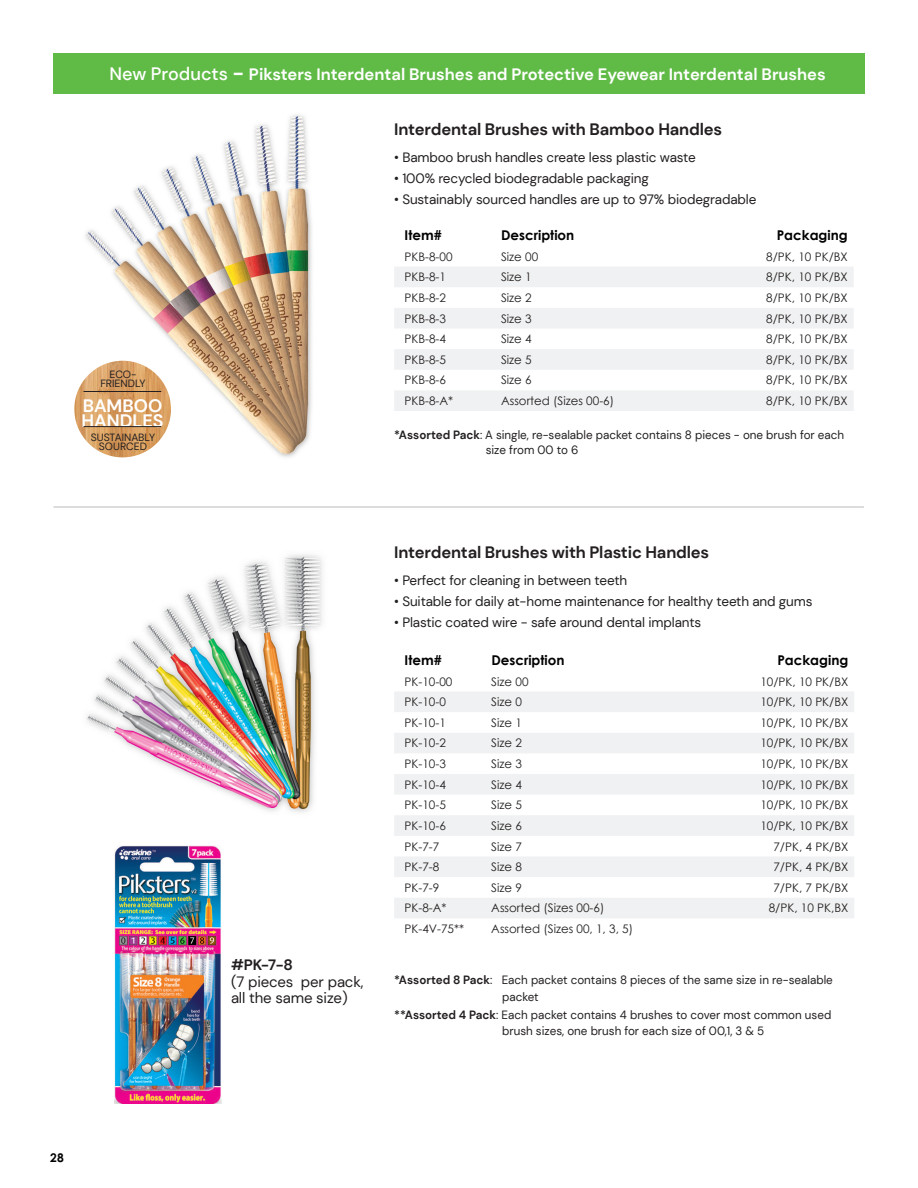
<style>
.page{position:relative;width:918px;height:1188px;background:#fff}
.page>*{position:absolute;margin:0;border:0;box-sizing:border-box;transform-origin:0 0}
.t1{font:700 18px/14.4px "DM Sans";color:#fff}
.t2{font:700 16.5px "DM Sans";color:#fff}
.t3{font:700 16.5px "DM Sans";letter-spacing:-.01em;color:#231f20}
.t4{font:15px/16.5px "DM Sans";letter-spacing:-.01em;color:#231f20}
.t5{font:700 15px "DM Sans";color:#231f20}
.t6{font:13.5px "DM Sans";letter-spacing:-.01em;color:#231f20}
.Skus_Table_Top{font:700 13.5px "Century Gothic";color:#000}
.t7{font:12px/16.5px "DM Sans";color:#231f20}
.t8{font:700 12px "Century Gothic Std";color:#000}
.Skus_Table{font:11.85px "Century Gothic";color:#231f20}
.t9{font:10.5px "DM Sans";color:#231f20}
.s1{font-weight:500;font-size:18px}
.s2{font-size:21px}
.s3{font-weight:700}
</style>
<div class="page">
<img style="left:74px;top:114px;width:238px;height:344px">
<img style="left:86px;top:554px;width:236px;height:258px">
<div style="left:53px;top:53px;width:812px;height:41px;background:#60bb46"></div>
<hr style="left:53px;top:506px;width:811px;height:2px;background:#d9dadc">
<img style="left:114px;top:845px;width:108px;height:259px">
<img style="left:74px;top:361px;width:97px;height:96px;border-radius:48px">
<hr style="left:84px;top:391px;width:77px;height:1px;background:#231f20">
<hr style="left:84px;top:426px;width:77px;height:1px;background:#231f20">
<svg style="left:394px;top:267px;width:459px;height:144px;fill:#f0f1f2"></svg>
<svg style="left:394px;top:692px;width:460px;height:226px;fill:#f0f1f2"></svg>
<p class="t2" style="left:110px;top:64px;width:718px"><span class="s1">New Products</span> <span class="s2">-</span> Piksters Interdental Brushes and Protective Eyewear Interdental Brushes</p>
<p class="t3" style="left:394px;top:119px;width:329px">Interdental Brushes with Bamboo Handles</p>
<p class="t6" style="left:394px;top:149px;width:303px">• Bamboo brush handles create less plastic waste</p>
<p class="t6" style="left:394px;top:170px;width:256px">• 100% recycled biodegradable packaging</p>
<p class="t6" style="left:394px;top:191px;width:364px">• Sustainably sourced handles are up to 97% biodegradable</p>
<p class="t9" style="left:109px;top:368px;width:29px">ECO-</p>
<p class="t9" style="left:100px;top:377px;width:47px">FRIENDLY</p>
<p class="t1" style="left:81px;top:399px;width:84px">BAMBOO<br>HANDLES</p>
<p class="t9" style="left:91px;top:431px;width:66px">SUSTAINABLY</p>
<p class="t9" style="left:99px;top:440px;width:50px">SOURCED</p>
<p class="Skus_Table_Top" style="left:405px;top:225px;width:39px">Item#</p>
<p class="Skus_Table_Top" style="left:501px;top:225px;width:75px">Description</p>
<p class="Skus_Table_Top" style="left:777px;top:225px;width:73px">Packaging</p>
<p class="Skus_Table" style="left:405px;top:248px;width:50px">PKB-8-00</p>
<p class="Skus_Table" style="left:501px;top:248px;width:39px">Size 00</p>
<p class="Skus_Table" style="left:766px;top:248px;width:83px">8/PK, 10 PK/BX</p>
<p class="Skus_Table" style="left:405px;top:269px;width:43px">PKB-8-1</p>
<p class="Skus_Table" style="left:501px;top:269px;width:32px">Size 1</p>
<p class="Skus_Table" style="left:766px;top:269px;width:83px">8/PK, 10 PK/BX</p>
<p class="Skus_Table" style="left:405px;top:289px;width:43px">PKB-8-2</p>
<p class="Skus_Table" style="left:501px;top:289px;width:32px">Size 2</p>
<p class="Skus_Table" style="left:766px;top:289px;width:83px">8/PK, 10 PK/BX</p>
<p class="Skus_Table" style="left:405px;top:310px;width:43px">PKB-8-3</p>
<p class="Skus_Table" style="left:501px;top:310px;width:32px">Size 3</p>
<p class="Skus_Table" style="left:766px;top:310px;width:83px">8/PK, 10 PK/BX</p>
<p class="Skus_Table" style="left:405px;top:331px;width:43px">PKB-8-4</p>
<p class="Skus_Table" style="left:501px;top:331px;width:32px">Size 4</p>
<p class="Skus_Table" style="left:766px;top:331px;width:83px">8/PK, 10 PK/BX</p>
<p class="Skus_Table" style="left:405px;top:351px;width:43px">PKB-8-5</p>
<p class="Skus_Table" style="left:501px;top:351px;width:32px">Size 5</p>
<p class="Skus_Table" style="left:766px;top:351px;width:83px">8/PK, 10 PK/BX</p>
<p class="Skus_Table" style="left:405px;top:372px;width:43px">PKB-8-6</p>
<p class="Skus_Table" style="left:501px;top:372px;width:32px">Size 6</p>
<p class="Skus_Table" style="left:766px;top:372px;width:83px">8/PK, 10 PK/BX</p>
<p class="Skus_Table" style="left:405px;top:393px;width:50px">PKB-8-A*</p>
<p class="Skus_Table" style="left:501px;top:393px;width:115px">Assorted (Sizes 00-6)</p>
<p class="Skus_Table" style="left:766px;top:393px;width:83px">8/PK, 10 PK/BX</p>
<p class="t7" style="left:486px;top:428px;width:360px;line-height:14.4px;text-indent:-92px"><span class="s3">*Assorted Pack</span>: A single, re-sealable packet contains 8 pieces - one brush for each size from 00 to 6</p>
<p class="t5" style="left:231px;top:955px;width:63px">#PK-7-8</p>
<p class="t4" style="left:231px;top:973px;width:134px">(7 pieces per pack, all the same size)</p>
<p class="t3" style="left:394px;top:542px;width:317px">Interdental Brushes with Plastic Handles</p>
<p class="t6" style="left:394px;top:572px;width:234px">• Perfect for cleaning in between teeth</p>
<p class="t6" style="left:394px;top:593px;width:420px">• Suitable for daily at-home maintenance for healthy teeth and gums</p>
<p class="t6" style="left:394px;top:614px;width:309px">• Plastic coated wire - safe around dental implants</p>
<p class="Skus_Table_Top" style="left:405px;top:650px;width:39px">Item#</p>
<p class="Skus_Table_Top" style="left:491px;top:650px;width:75px">Description</p>
<p class="Skus_Table_Top" style="left:777px;top:650px;width:73px">Packaging</p>
<p class="Skus_Table" style="left:405px;top:673px;width:49px">PK-10-00</p>
<p class="Skus_Table" style="left:491px;top:673px;width:39px">Size 00</p>
<p class="Skus_Table" style="left:760px;top:673px;width:90px">10/PK, 10 PK/BX</p>
<p class="Skus_Table" style="left:405px;top:694px;width:43px">PK-10-0</p>
<p class="Skus_Table" style="left:491px;top:694px;width:32px">Size 0</p>
<p class="Skus_Table" style="left:760px;top:694px;width:90px">10/PK, 10 PK/BX</p>
<p class="Skus_Table" style="left:405px;top:714px;width:43px">PK-10-1</p>
<p class="Skus_Table" style="left:491px;top:714px;width:32px">Size 1</p>
<p class="Skus_Table" style="left:760px;top:714px;width:90px">10/PK, 10 PK/BX</p>
<p class="Skus_Table" style="left:405px;top:735px;width:43px">PK-10-2</p>
<p class="Skus_Table" style="left:491px;top:735px;width:32px">Size 2</p>
<p class="Skus_Table" style="left:760px;top:735px;width:90px">10/PK, 10 PK/BX</p>
<p class="Skus_Table" style="left:405px;top:756px;width:43px">PK-10-3</p>
<p class="Skus_Table" style="left:491px;top:756px;width:32px">Size 3</p>
<p class="Skus_Table" style="left:760px;top:756px;width:90px">10/PK, 10 PK/BX</p>
<p class="Skus_Table" style="left:405px;top:776px;width:43px">PK-10-4</p>
<p class="Skus_Table" style="left:491px;top:776px;width:32px">Size 4</p>
<p class="Skus_Table" style="left:760px;top:776px;width:90px">10/PK, 10 PK/BX</p>
<p class="Skus_Table" style="left:405px;top:797px;width:43px">PK-10-5</p>
<p class="Skus_Table" style="left:491px;top:797px;width:32px">Size 5</p>
<p class="Skus_Table" style="left:760px;top:797px;width:90px">10/PK, 10 PK/BX</p>
<p class="Skus_Table" style="left:405px;top:817px;width:43px">PK-10-6</p>
<p class="Skus_Table" style="left:491px;top:817px;width:32px">Size 6</p>
<p class="Skus_Table" style="left:760px;top:817px;width:90px">10/PK, 10 PK/BX</p>
<p class="Skus_Table" style="left:405px;top:838px;width:36px">PK-7-7</p>
<p class="Skus_Table" style="left:491px;top:838px;width:32px">Size 7</p>
<p class="Skus_Table" style="left:773px;top:838px;width:76px">7/PK, 4 PK/BX</p>
<p class="Skus_Table" style="left:405px;top:859px;width:36px">PK-7-8</p>
<p class="Skus_Table" style="left:491px;top:859px;width:32px">Size 8</p>
<p class="Skus_Table" style="left:773px;top:859px;width:76px">7/PK, 4 PK/BX</p>
<p class="Skus_Table" style="left:405px;top:879px;width:36px">PK-7-9</p>
<p class="Skus_Table" style="left:491px;top:879px;width:32px">Size 9</p>
<p class="Skus_Table" style="left:773px;top:879px;width:76px">7/PK, 7 PK/BX</p>
<p class="Skus_Table" style="left:405px;top:900px;width:44px">PK-8-A*</p>
<p class="Skus_Table" style="left:491px;top:900px;width:115px">Assorted (Sizes 00-6)</p>
<p class="Skus_Table" style="left:769px;top:900px;width:81px">8/PK, 10 PK,BX</p>
<p class="Skus_Table" style="left:405px;top:921px;width:61px">PK-4V-75**</p>
<p class="Skus_Table" style="left:491px;top:921px;width:143px">Assorted (Sizes 00, 1, 3, 5)</p>
<p class="t7" style="left:502px;top:972px;width:332px;text-indent:-108px"><span class="s3">*Assorted 8 Pack</span>: Each packet contains 8 pieces of the same size in re-sealable packet</p>
<p class="t7" style="left:502px;top:1006px;width:331px;text-indent:-108px"><span class="s3">**Assorted 4 Pack</span>: Each packet contains 4 brushes to cover most common used brush sizes, one brush for each size of 00,1, 3 &amp; 5</p>
<p class="t8" style="left:50px;top:1150px;width:15px">28</p>
</div>
